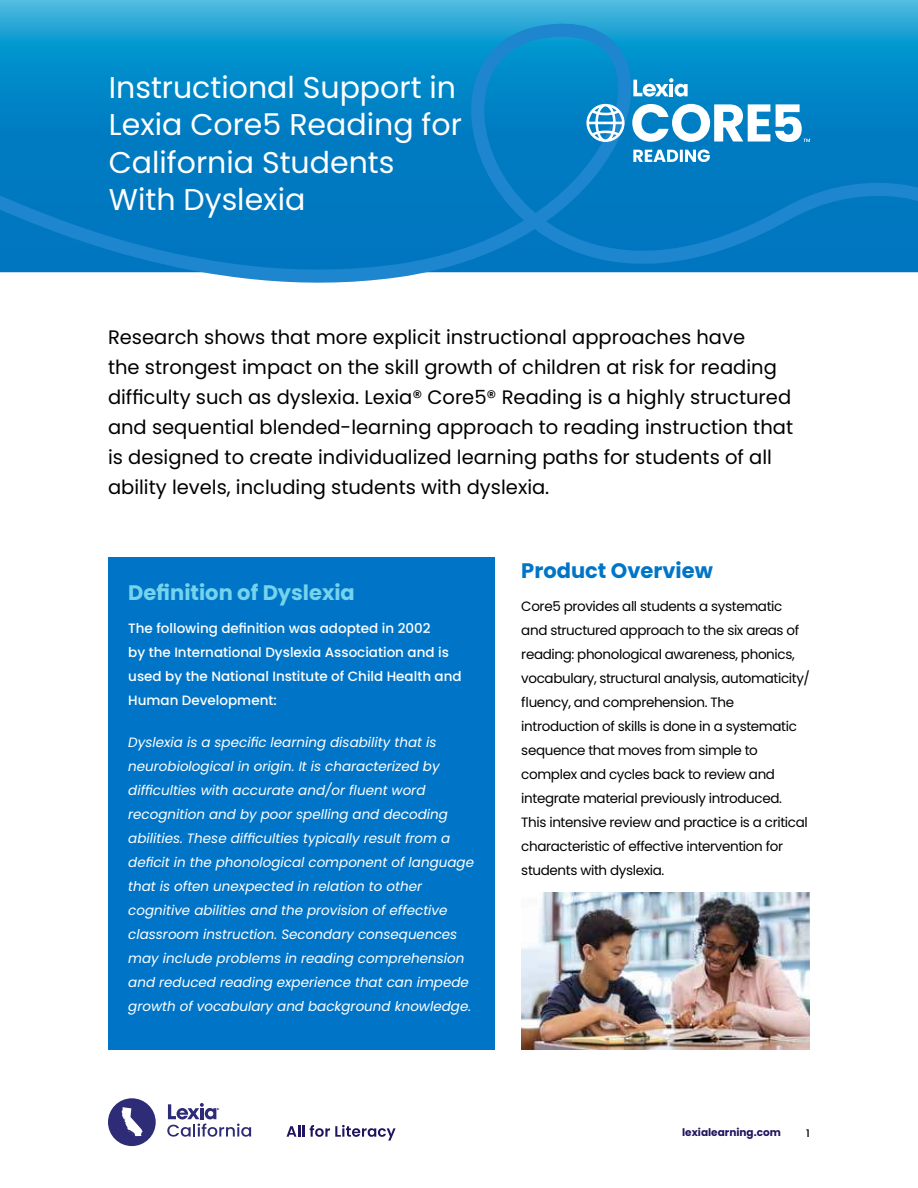
<style>
.page{position:relative;width:918px;height:1188px;background:#fff}
.page>*{position:absolute;margin:0;border:0;box-sizing:border-box;transform-origin:0 0}
.t1{font:30px/37.5px "Poppins";color:#fff}
.t2{font:700 21px "Poppins";color:#75d3ec}
.t3{font:700 21px "Poppins";color:#0075c8}
.t4{font:19.5px/30px "Poppins";color:#000}
.t5{font:italic 13.5px/24px "Poppins";color:#fff}
.t6{font:13.5px/24px "Poppins";letter-spacing:-.025em;color:#000}
.t7{font:500 13.5px/24px "Poppins";color:#fff}
.t8{font:700 10.5px "Poppins";color:#21145e}
.t9{font:500 10.5px "Poppins";color:#000}
</style>
<div class="page">
<svg style="left:287px;top:1126px;width:17px;height:11px"></svg>
<svg style="left:310px;top:1125px;width:86px;height:16px"></svg>
<div style="left:108px;top:1098px;width:48px;height:48px;background:#2e2c76;border-radius:50%"></div>
<svg style="left:167px;top:1103px;width:84px;height:34px"></svg>
<svg style="left:122px;top:1107px;width:21px;height:29px"></svg>
<img style="left:522px;top:893px;width:288px;height:157px">
<div style="left:0;top:0;width:918px;height:6px;background:#4fbadf"></div>
<div style="left:108px;top:558px;width:386px;height:492px;background:#0075c8"></div>
<svg style="left:0;top:6px;width:918px;height:277px;background:#1089c9"></svg>
<svg style="left:633px;top:78px;width:55px;height:19px"></svg>
<svg style="left:633px;top:150px;width:77px;height:12px"></svg>
<svg style="left:586px;top:104px;width:39px;height:38px"></svg>
<svg style="left:632px;top:104px;width:178px;height:38px"></svg>
<h1 class="t1" style="left:109px;top:72px;width:355px">Instructional Support in<br>Lexia Core5 Reading for<br>California Students<br>With Dyslexia</h1>
<p class="t4" style="left:108px;top:325px;width:687px">Research shows that more explicit instructional approaches have<br>the strongest impact on the skill growth of children at risk for reading difficulty such as dyslexia. Lexia® Core5® Reading is a highly structured and sequential blended-learning approach to reading instruction that is designed to create individualized learning paths for students of all ability levels, including students with dyslexia.</p>
<h2 class="t2" style="left:128px;top:580px;width:228px">Definition of Dyslexia</h2>
<p class="t7" style="left:128px;top:616px;width:335px">The following definition was adopted in 2002<br>by the International Dyslexia Association and is used by the National Institute of Child Health and Human Development:</p>
<p class="t5" style="left:128px;top:730px;width:347px">Dyslexia is a specific learning disability that is neurobiological in origin. It is characterized by difficulties with accurate and/or fluent word recognition and by poor spelling and decoding abilities. These difficulties typically result from a deficit in the phonological component of language that is often unexpected in relation to other cognitive abilities and the provision of effective classroom instruction. Secondary consequences may include problems in reading comprehension and reduced reading experience that can impede growth of vocabulary and background knowledge.</p>
<h2 class="t3" style="left:521px;top:558px;width:193px">Product Overview</h2>
<p class="t6" style="left:521px;top:594px;width:290px">Core5 provides all students a systematic and structured approach to the six areas of reading: phonological awareness, phonics, vocabulary, structural analysis, automaticity/ fluency, and comprehension. The introduction of skills is done in a systematic sequence that moves from simple to complex and cycles back to review and integrate material previously introduced.<br>This intensive review and practice is a critical characteristic of effective intervention for students with dyslexia.</p>
<p class="t8" style="left:682px;top:1128px;width:100px">lexialearning.com</p>
<p class="t9" style="left:806px;top:1127px;width:5px">1</p>
</div>
